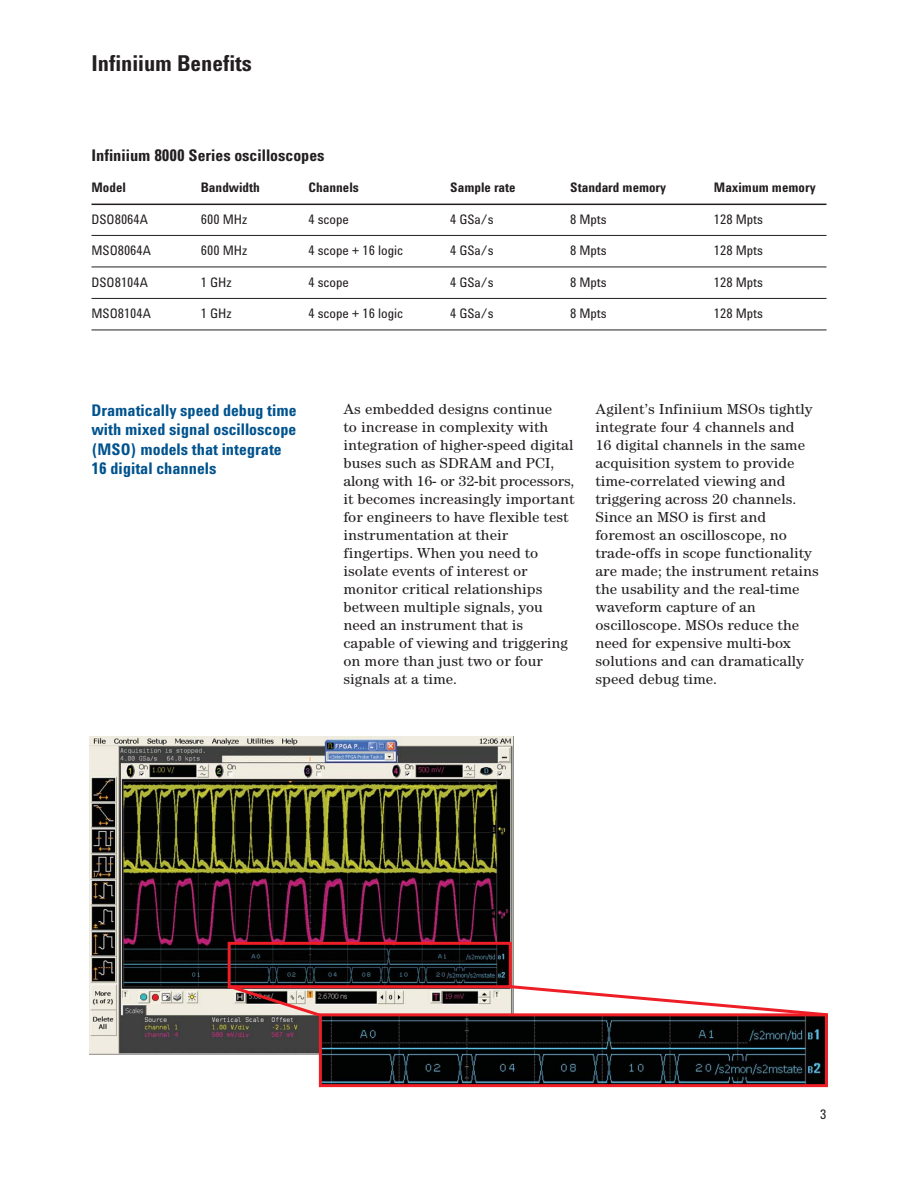
<style>
.page{position:relative;width:918px;height:1188px;background:#fff}
.page>*{position:absolute;margin:0;border:0;box-sizing:border-box;transform-origin:0 0}
.t1{font:700 22.5px "Agilent Cond";color:#231f20}
.t2{font:700 16.5px/19.5px "Agilent Cond";color:#00538e}
.t3{font:700 16.5px "Agilent Cond";color:#231f20}
.t4{font:15px/18px "Agilent Century ITC";color:#231f20}
.t5{font:13.5px "Agilent Cond";color:#231f20}
.t6{font:700 13.5px "Agilent Cond";color:#231f20}
</style>
<div class="page">
<hr style="left:92px;top:204px;width:734px;height:1px;background:#231f20">
<hr style="left:92px;top:235px;width:734px;height:1px;background:#231f20">
<hr style="left:92px;top:267px;width:734px;height:1px;background:#231f20">
<hr style="left:92px;top:298px;width:734px;height:1px;background:#231f20">
<hr style="left:92px;top:330px;width:734px;height:1px;background:#231f20">
<img style="left:90px;top:737px;width:423px;height:317px">
<svg style="left:226px;top:940px;width:602px;height:148px"></svg>
<svg style="left:507px;top:983px;width:321px;height:35px"></svg>
<svg style="left:226px;top:983px;width:99px;height:36px;background:#a6827d"></svg>
<h1 class="t1" style="left:92px;top:55px;width:162px">Infiniium Benefits</h1>
<p class="t3" style="left:92px;top:149px;width:235px">Infiniium 8000 Series oscilloscopes</p>
<p class="t6" style="left:92px;top:183px;width:36px">Model</p>
<p class="t6" style="left:201px;top:183px;width:61px">Bandwidth</p>
<p class="t6" style="left:308px;top:183px;width:52px">Channels</p>
<p class="t6" style="left:450px;top:183px;width:67px">Sample rate</p>
<p class="t6" style="left:570px;top:183px;width:98px">Standard memory</p>
<p class="t6" style="left:714px;top:183px;width:103px">Maximum memory</p>
<p class="t5" style="left:92px;top:214px;width:58px">DSO8064A</p>
<p class="t5" style="left:201px;top:214px;width:48px">600 MHz</p>
<p class="t5" style="left:308px;top:214px;width:42px">4 scope</p>
<p class="t5" style="left:450px;top:214px;width:45px">4 GSa/s</p>
<p class="t5" style="left:570px;top:214px;width:38px">8 Mpts</p>
<p class="t5" style="left:714px;top:214px;width:51px">128 Mpts</p>
<p class="t5" style="left:92px;top:246px;width:61px">MSO8064A</p>
<p class="t5" style="left:201px;top:246px;width:48px">600 MHz</p>
<p class="t5" style="left:308px;top:246px;width:96px">4 scope + 16 logic</p>
<p class="t5" style="left:450px;top:246px;width:45px">4 GSa/s</p>
<p class="t5" style="left:570px;top:246px;width:38px">8 Mpts</p>
<p class="t5" style="left:714px;top:246px;width:51px">128 Mpts</p>
<p class="t5" style="left:92px;top:277px;width:58px">DSO8104A</p>
<p class="t5" style="left:201px;top:277px;width:32px">1 GHz</p>
<p class="t5" style="left:308px;top:277px;width:42px">4 scope</p>
<p class="t5" style="left:450px;top:277px;width:45px">4 GSa/s</p>
<p class="t5" style="left:570px;top:277px;width:38px">8 Mpts</p>
<p class="t5" style="left:714px;top:277px;width:51px">128 Mpts</p>
<p class="t5" style="left:92px;top:309px;width:61px">MSO8104A</p>
<p class="t5" style="left:201px;top:309px;width:32px">1 GHz</p>
<p class="t5" style="left:308px;top:309px;width:96px">4 scope + 16 logic</p>
<p class="t5" style="left:450px;top:309px;width:45px">4 GSa/s</p>
<p class="t5" style="left:570px;top:309px;width:38px">8 Mpts</p>
<p class="t5" style="left:714px;top:309px;width:51px">128 Mpts</p>
<p class="t2" style="left:92px;top:402px;width:207px">Dramatically speed debug time with mixed signal oscilloscope (MSO) models that integrate<br>16 digital channels</p>
<p class="t4" style="left:344px;top:402px;width:232px">As embedded designs continue<br>to increase in complexity with integration of higher-speed digital buses such as SDRAM and PCI, along with 16- or 32-bit processors, it becomes increasingly important for engineers to have flexible test instrumentation at their fingertips. When you need to isolate events of interest or monitor critical relationships between multiple signals, you need an instrument that is capable of viewing and triggering on more than just two or four signals at a time.</p>
<p class="t4" style="left:596px;top:402px;width:225px">Agilent’s Infiniium MSOs tightly integrate four 4 channels and<br>16 digital channels in the same acquisition system to provide time-correlated viewing and triggering across 20 channels.<br>Since an MSO is first and foremost an oscilloscope, no trade-offs in scope functionality are made; the instrument retains the usability and the real-time waveform capture of an oscilloscope. MSOs reduce the need for expensive multi-box solutions and can dramatically speed debug time.</p>
<p class="t5" style="left:820px;top:1109px;width:8px">3</p>
</div>
